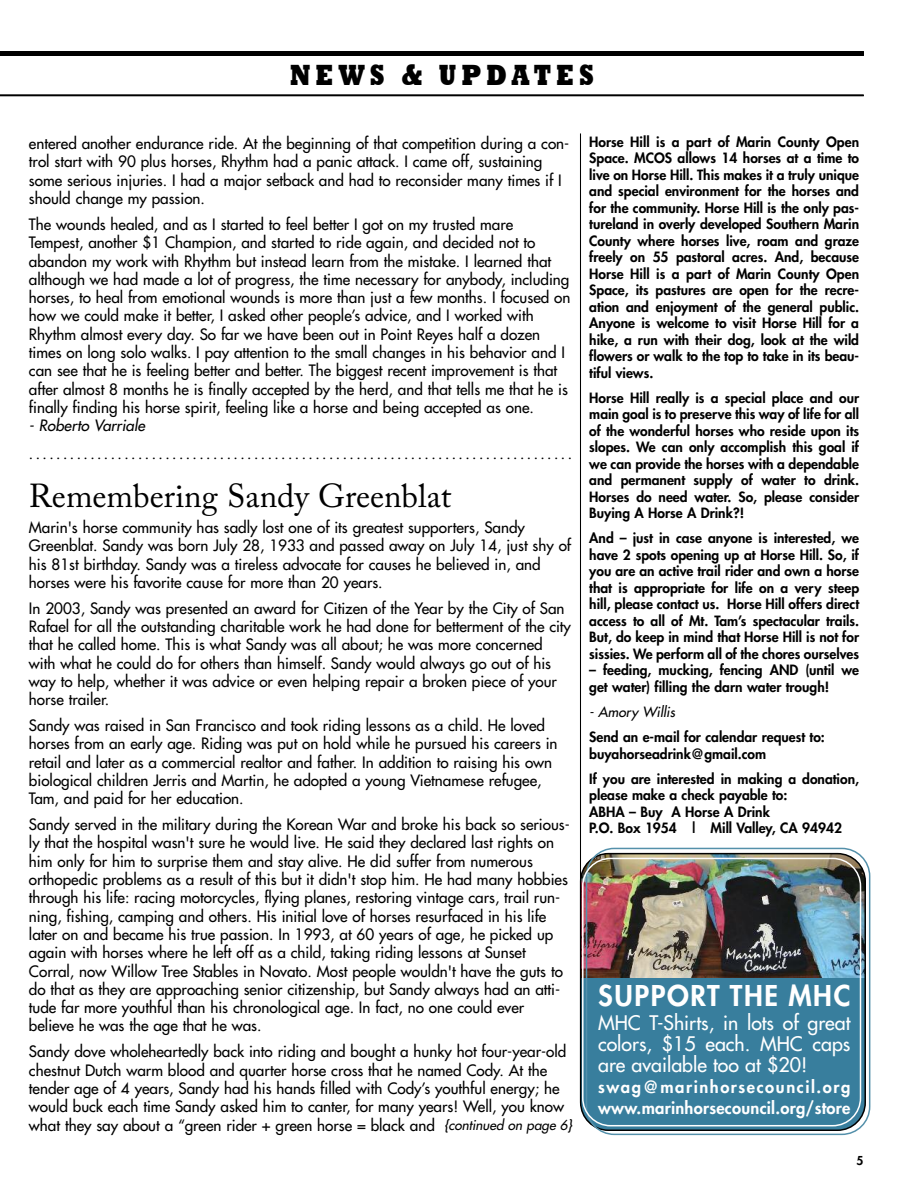
<style>
.page{position:relative;width:918px;height:1188px;background:#fff}
.page>*{position:absolute;margin:0;border:0;box-sizing:border-box;transform-origin:0 0}
.t1{font:33px "Adobe Caslon Pro";color:#000}
.t2{font:800 30px "Rockwell";letter-spacing:.205em;color:#000;scale:.8 1}
.t3{font:800 27.9px "Futura";letter-spacing:.06em;color:#fff}
.t4{font:19.5px/21px "Futura";color:#fff;text-align:justify}
.t5{font:800 16.5px/21px "Futura";letter-spacing:.015em;color:#fff}
.t6{font:15.3px/18.3px "Futura";color:#000}
.t7{font:italic 15.3px "Futura";color:#000}
.t8{font:15px "Futura";color:#000}
.t9{font:800 13.8px/16.5px "Futura";color:#000;text-align:justify}
.t10{font:italic 13.8px "Futura";color:#000}
.t11{font:italic 13.5px "Futura";color:#000}
.t12{font:800 12px "Futura";color:#000}
</style>
<div class="page">
<div style="left:0;top:51px;width:864px;height:5px;background:#000"></div>
<hr style="left:0;top:95px;width:864px;height:1px;background:#000">
<hr style="left:580px;top:133px;width:1px;height:970px;background:#000">
<svg style="left:592px;top:848px;width:278px;height:287px"></svg>
<img style="left:582px;top:858px;width:279px;height:268px">
<h2 class="t2" style="left:290px;top:56px;width:382px">NEWS &amp; UPDATES</h2>
<p class="t6" style="left:29px;top:135px;width:542px">entered another endurance ride. At the beginning of that competition during a con&shy;trol start with 90 plus horses, Rhythm had a panic attack. I came off, sustaining some serious injuries. I had a major setback and had to reconsider many times if I should change my passion.</p>
<p class="t6" style="left:29px;top:216px;width:543px">The wounds healed, and as I started to feel better I got on my trusted mare Tempest, another $1 Champion, and started to ride again, and decided not to abandon my work with Rhythm but instead learn from the mistake. I learned that although we had made a lot of progress, the time necessary for anybody, including horses, to heal from emotional wounds is more than just a few months. I focused on how we could make it better, I asked other people’s advice, and I worked with Rhythm almost every day. So far we have been out in Point Reyes half a dozen times on long solo walks. I pay attention to the small changes in his behavior and I can see that he is feeling better and better. The biggest recent improvement is that after almost 8 months he is finally accepted by the herd, and that tells me that he is finally finding his horse spirit, feeling like a horse and being accepted as one.</p>
<p class="t7" style="left:29px;top:418px;width:117px">- Roberto Varriale</p>
<p class="t8" style="left:29px;top:446px;width:545px">................................................................................</p>
<h1 class="t1" style="left:29px;top:484px;width:424px">Remembering Sandy Greenblat</h1>
<p class="t6" style="left:29px;top:519px;width:544px">Marin's horse community has sadly lost one of its greatest supporters, Sandy Greenblat. Sandy was born July 28, 1933 and passed away on July 14, just shy of his 81st birthday. Sandy was a tireless advocate for causes he believed in, and horses were his favorite cause for more than 20 years.</p>
<p class="t6" style="left:29px;top:600px;width:544px">In 2003, Sandy was presented an award for Citizen of the Year by the City of San Rafael for all the outstanding charitable work he had done for betterment of the city that he called home. This is what Sandy was all about; he was more concerned with what he could do for others than himself. Sandy would always go out of his way to help, whether it was advice or even helping repair a broken piece of your horse trailer.</p>
<p class="t6" style="left:29px;top:717px;width:530px">Sandy was raised in San Francisco and took riding lessons as a child. He loved horses from an early age. Riding was put on hold while he pursued his careers in retail and later as a commercial realtor and father. In addition to raising his own biological children Jerris and Martin, he adopted a young Vietnamese refugee, Tam, and paid for her education.</p>
<p class="t6" style="left:29px;top:816px;width:542px">Sandy served in the military during the Korean War and broke his back so serious&shy;ly that the hospital wasn't sure he would live. He said they declared last rights on him only for him to surprise them and stay alive. He did suffer from numerous orthopedic problems as a result of this but it didn't stop him. He had many hobbies through his life: racing motorcycles, flying planes, restoring vintage cars, trail run&shy;ning, fishing, camping and others. His initial love of horses resurfaced in his life later on and became his true passion. In 1993, at 60 years of age, he picked up again with horses where he left off as a child, taking riding lessons at Sunset Corral, now Willow Tree Stables in Novato. Most people wouldn't have the guts to do that as they are approaching senior citizenship, but Sandy always had an atti&shy;tude far more youthful than his chronological age. In fact, no one could ever believe he was the age that he was.</p>
<p class="t6" style="left:29px;top:1044px;width:539px">Sandy dove wholeheartedly back into riding and bought a hunky hot four-year-old chestnut Dutch warm blood and quarter horse cross that he named Cody. At the tender age of 4 years, Sandy had his hands filled with Cody’s youthful energy; he would buck each time Sandy asked him to canter, for many years! Well, you know what they say about a “green rider + green horse = black and</p>
<p class="t11" style="left:444px;top:1118px;width:130px">{continued on page 6}</p>
<p class="t9" style="left:589px;top:134px;width:271px">Horse Hill is a part of Marin County Open Space. MCOS allows 14 horses at a time to live on Horse Hill. This makes it a truly unique and special environment for the horses and for the community. Horse Hill is the only pas&shy;tureland in overly developed Southern Marin County where horses live, roam and graze freely on 55 pastoral acres. And, because Horse Hill is a part of Marin County Open Space, its pastures are open for the recre&shy;ation and enjoyment of the general public.<br>Anyone is welcome to visit Horse Hill for a hike, a run with their dog, look at the wild flowers or walk to the top to take in its beau&shy;tiful views.</p>
<p class="t9" style="left:589px;top:390px;width:271px">Horse Hill really is a special place and our main goal is to preserve this way of life for all of the wonderful horses who reside upon its slopes. We can only accomplish this goal if we can provide the horses with a dependable and permanent supply of water to drink.<br>Horses do need water. So, please consider Buying A Horse A Drink?!</p>
<p class="t9" style="left:589px;top:531px;width:271px">And – just in case anyone is interested, we have 2 spots opening up at Horse Hill. So, if you are an active trail rider and own a horse that is appropriate for life on a very steep hill, please contact us. Horse Hill offers direct access to all of Mt. Tam’s spectacular trails.<br>But, do keep in mind that Horse Hill is not for sissies. We perform all of the chores ourselves</p>
<p class="t9" style="left:589px;top:663px;width:271px">– feeding, mucking, fencing AND (until we get water) filling the darn water trough!</p>
<p class="t10" style="left:589px;top:705px;width:87px">- Amory Willis</p>
<p class="t9" style="left:589px;top:730px;width:237px">Send an e-mail for calendar request to: buyahorseadrink@gmail.com</p>
<p class="t9" style="left:589px;top:771px;width:271px;text-align:left">If you are interested in making a donation, please make a check payable to:<br>ABHA – Buy A Horse A Drink<br>P.O. Box 1954 | Mill Valley, CA 94942</p>
<h3 class="t3" style="left:598px;top:983px;width:254px">SUPPORT THE MHC</h3>
<p class="t4" style="left:598px;top:1014px;width:254px">MHC T-Shirts, in lots of great colors, $15 each. MHC caps are available too at $20!</p>
<p class="t5" style="left:598px;top:1078px;width:254px">swag@marinhorsecouncil.org www.marinhorsecouncil.org/store</p>
<p class="t12" style="left:856px;top:1155px;width:8px">5</p>
</div>
